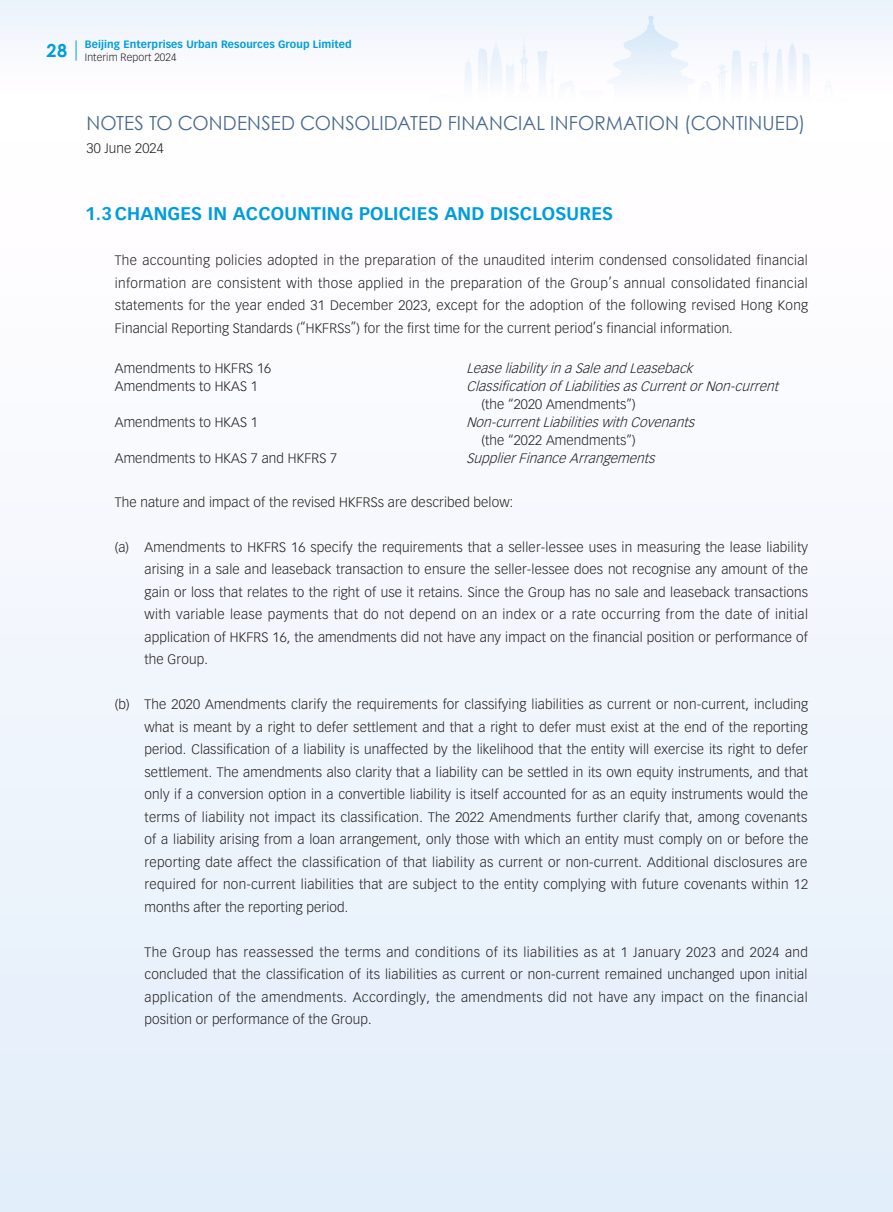
<style>
.page{position:relative;width:893px;height:1212px;background:#fff}
.page>*{position:absolute;margin:0;border:0;box-sizing:border-box;transform-origin:0 0}
.t1{font:19.5px "Century Gothic";letter-spacing:.005em;color:#4c6b8d;scale:.96 1}
.t2{font:700 18px "Vectora LT Std";letter-spacing:.01em;color:#009ddc}
.t3{font:300 13.5px/22.5px "Vectora LT Std";letter-spacing:.01em;color:#231f20;text-align:justify}
.t4{font:italic 300 13.5px "Vectora LT Std";color:#231f20}
.t5{font:700 10.5px/12.6px "Vectora LT Std";letter-spacing:.01em;color:#009ddc}
.s1{font-weight:300;color:#231f20}
</style>
<div class="page">
<svg style="left:76px;top:40px;width:1px;height:21px"></svg>
<p class="t5" style="left:46px;top:38px;width:307px;text-indent:38px">Beijing Enterprises Urban Resources Group Limited<br><sup>28</sup> <span class="s1">Interim Report 2024</span></p>
<h1 class="t1" style="left:87px;top:110px;width:750px">NOTES TO CONDENSED CONSOLIDATED FINANCIAL INFORMATION (CONTINUED)</h1>
<p class="t3" style="left:87px;top:137px;width:79px">30 June 2024</p>
<h2 class="t2" style="left:85px;top:203px;width:530px">1.3 CHANGES IN ACCOUNTING POLICIES AND DISCLOSURES</h2>
<p class="t3" style="left:115px;top:249px;width:695px">The accounting policies adopted in the preparation of the unaudited interim condensed consolidated financial information are consistent with those applied in the preparation of the Group’s annual consolidated financial statements for the year ended 31 December 2023, except for the adoption of the following revised Hong Kong Financial Reporting Standards (“HKFRSs”) for the first time for the current period’s financial information.</p>
<p class="t3" style="left:115px;top:357px;width:158px">Amendments to HKFRS 16</p>
<p class="t4" style="left:466px;top:361px;width:232px">LeaseliabilityinaSaleandLeaseback</p>
<p class="t3" style="left:115px;top:375px;width:145px">Amendments to HKAS 1</p>
<p class="t4" style="left:466px;top:379px;width:317px">ClassificationofLiabilitiesasCurrentorNon-current</p>
<p class="t3" style="left:481px;top:393px;width:156px">(the “2020 Amendments”)</p>
<p class="t3" style="left:115px;top:411px;width:145px">Amendments to HKAS 1</p>
<p class="t4" style="left:466px;top:415px;width:233px">Non-currentLiabilitieswithCovenants</p>
<p class="t3" style="left:481px;top:429px;width:156px">(the “2022 Amendments”)</p>
<p class="t3" style="left:115px;top:447px;width:224px">Amendments to HKAS 7 and HKFRS 7</p>
<p class="t4" style="left:466px;top:451px;width:194px">SupplierFinanceArrangements</p>
<p class="t3" style="left:115px;top:491px;width:400px">The nature and impact of the revised HKFRSs are described below:</p>
<p class="t3" style="left:145px;top:536px;width:665px;text-indent:-30px">(a) Amendments to HKFRS 16 specify the requirements that a seller-lessee uses in measuring the lease liability arising in a sale and leaseback transaction to ensure the seller-lessee does not recognise any amount of the gain or loss that relates to the right of use it retains. Since the Group has no sale and leaseback transactions with variable lease payments that do not depend on an index or a rate occurring from the date of initial application of HKFRS 16, the amendments did not have any impact on the financial position or performance of the Group.</p>
<p class="t3" style="left:145px;top:693px;width:665px;text-indent:-30px">(b) The 2020 Amendments clarify the requirements for classifying liabilities as current or non-current, including what is meant by a right to defer settlement and that a right to defer must exist at the end of the reporting period. Classification of a liability is unaffected by the likelihood that the entity will exercise its right to defer settlement. The amendments also clarity that a liability can be settled in its own equity instruments, and that only if a conversion option in a convertible liability is itself accounted for as an equity instruments would the terms of liability not impact its classification. The 2022 Amendments further clarify that, among covenants of a liability arising from a loan arrangement, only those with which an entity must comply on or before the reporting date affect the classification of that liability as current or non-current. Additional disclosures are required for non-current liabilities that are subject to the entity complying with future covenants within 12 months after the reporting period.</p>
<p class="t3" style="left:145px;top:941px;width:665px">The Group has reassessed the terms and conditions of its liabilities as at 1 January 2023 and 2024 and concluded that the classification of its liabilities as current or non-current remained unchanged upon initial application of the amendments. Accordingly, the amendments did not have any impact on the financial position or performance of the Group.</p>
</div>
